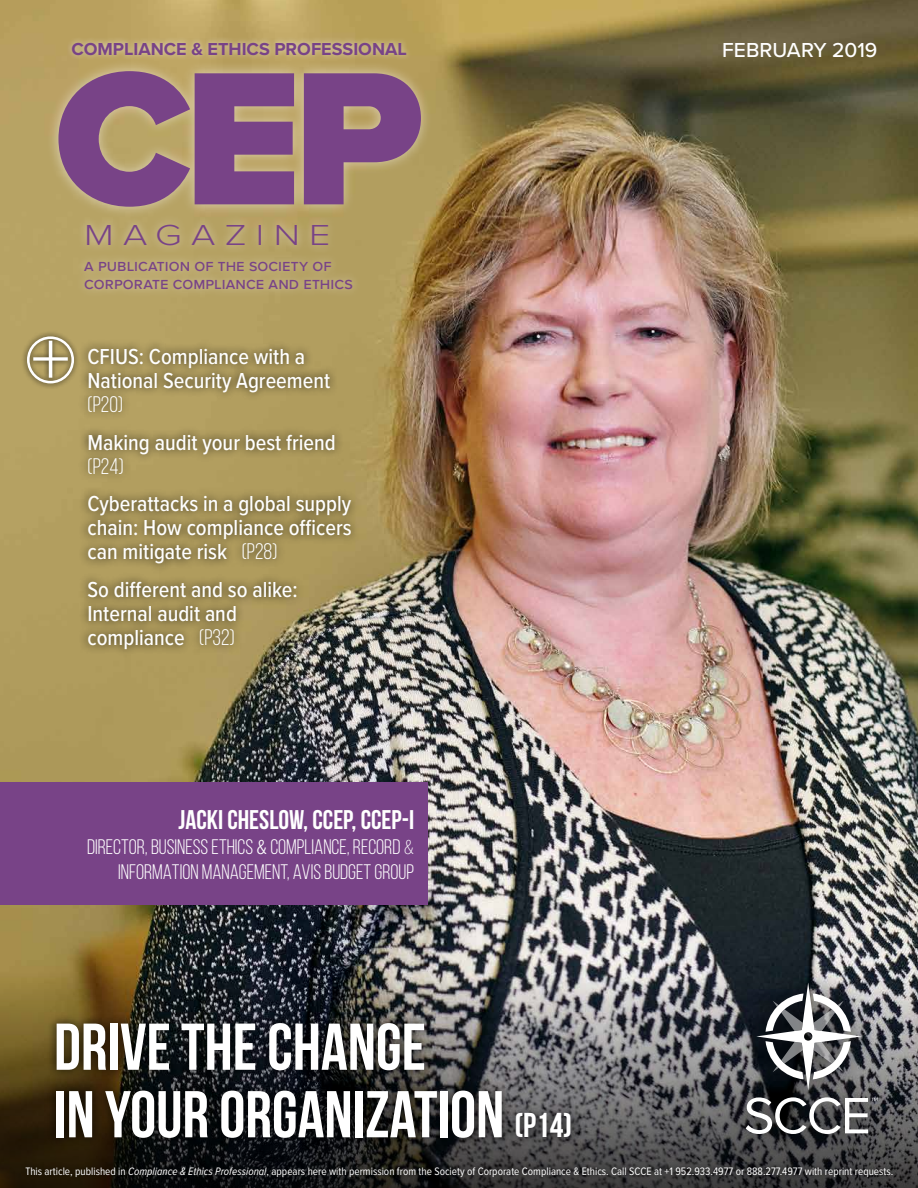
<style>
.page{position:relative;width:918px;height:1188px;background:#fff}
.page>*{position:absolute;margin:0;border:0;box-sizing:border-box;transform-origin:0 0}
.t1{font:900 196.5px "Proxima Nova";color:#784387}
.t2{font:300 78.75px "Proxima Nova";color:#fff}
.t3{font:66px/67.5px "Bebas Neue";color:#fff}
.t4{font:300 30px "Proxima Nova";letter-spacing:.25em;color:#784387;scale:1.25 1}
.t5{font:700 27px "Bebas Neue";color:#fff}
.t6{font:500 22.5px/24px "Proxima Nova Cond";color:#fff}
.t7{font:22.5px "Bebas Neue";color:#fff}
.t8{font:21px/25.2px "Bebas Neue";color:#fff;text-align:right}
.t9{font:500 21px "Proxima Nova";color:#fff}
.t10{font:700 18px "Proxima Nova";color:#784387}
.t11{font:500 16.5px/18px "Proxima Nova";letter-spacing:.005em;color:#784387}
.t12{font:11.25px "Proxima Nova Cond";color:#fff}
.s1{font-family:"Bebas Neue";font-weight:400}
.s2{font-family:"Proxima Nova Cond";font-weight:300}
.s3{font-family:"Proxima Nova Cond";font-weight:100}
.s4{font-size:34.5px}
.s5{font-style:italic}
</style>
<div class="page">
<img style="left:0;top:0;width:918px;height:974px">
<div style="left:0;top:782px;width:428px;height:123px;background:#784387"></div>
<div style="left:21px;top:330px;width:59px;height:59px;background:#000;opacity:.75"></div>
<div style="left:27px;top:336px;width:47px;height:47px;border:3px solid #fff;border-radius:50%"></div>
<div style="left:79px;top:340px;width:281px;height:318px;background:#000;opacity:.75"></div>
<div style="left:46px;top:59px;width:388px;height:160px;background:#fff;opacity:.53"></div>
<div style="left:66px;top:36px;width:346px;height:25px;background:#fff;opacity:.53"></div>
<div style="left:77px;top:215px;width:260px;height:39px;background:#fff;opacity:.64"></div>
<div style="left:76px;top:252px;width:286px;height:46px;background:#fff;opacity:.55"></div>
<svg style="left:0;top:974px;width:918px;height:214px;background:#55524b"></svg>
<div style="left:723px;top:965px;width:175px;height:194px;background:#000;opacity:.91"></div>
<svg style="left:756px;top:983px;width:106px;height:107px"></svg>
<svg style="left:746px;top:1097px;width:132px;height:37px"></svg>
<div style="left:47px;top:1014px;width:533px;height:133px;background:#000;opacity:.75"></div>
<div style="left:20px;top:1161px;width:878px;height:21px;background:#000;opacity:.7"></div>
<p class="t10" style="left:71px;top:35px;width:337px">COMPLIANCE &amp; ETHICS PROFESSIONAL</p>
<h1 class="t1" style="left:55px;top:-8px;width:370px">CEP</h1>
<h3 class="t4" style="left:84px;top:212px;width:199px">MAGAZINE</h3>
<p class="t11" style="left:84px;top:256px;width:270px">a publication of the society of corporate compliance and ethics</p>
<h2 class="t2" style="left:31px;top:301px;width:41px">+</h2>
<p class="t6" style="left:87px;top:344px;width:244px">CFIUS: Compliance with a<br>National Security Agreement</p>
<p class="t7" style="left:87px;top:392px;width:37px">(p20)</p>
<p class="t6" style="left:87px;top:430px;width:250px">Making audit your best friend</p>
<p class="t7" style="left:87px;top:454px;width:38px">(p24)</p>
<p class="t6" style="left:87px;top:491px;width:266px;text-align:justify">Cyberattacks in a global supply chain: How compliance officers can mitigate risk <span class="s1">(p28)</span></p>
<p class="t6" style="left:87px;top:577px;width:212px">So different and so alike:<br>Internal audit and compliance <span class="s1">(p32)</span></p>
<p class="t5" style="left:179px;top:804px;width:237px">JACKI CHESLOW, CCEP, CCEP-I</p>
<p class="t8" style="left:87px;top:834px;width:329px">DIRECTOR, BUSINESS ETHICS <span class="s2">&amp;</span> COMPLIANCE, RECORD <span class="s3">&amp;<br></span>INFORMATION MANAGEMENT, AVIS BUDGET GROUP</p>
<p class="t9" style="left:722px;top:34px;width:157px">FEBRUARY 2019</p>
<h3 class="t3" style="left:54px;top:1012px;width:520px">DRIVE THE CHANGE<br>IN YOUR ORGANIZATION <span class="s4">(P14)</span></h3>
<p class="t12" style="left:25px;top:1163px;width:870px">This article, published in <span class="s5">Compliance &amp; Ethics Professional</span>, appears here with permission from the Society of Corporate Compliance &amp; Ethics. Call SCCE at +1 952.933.4977 or 888.277.4977 with reprint requests.</p>
</div>
